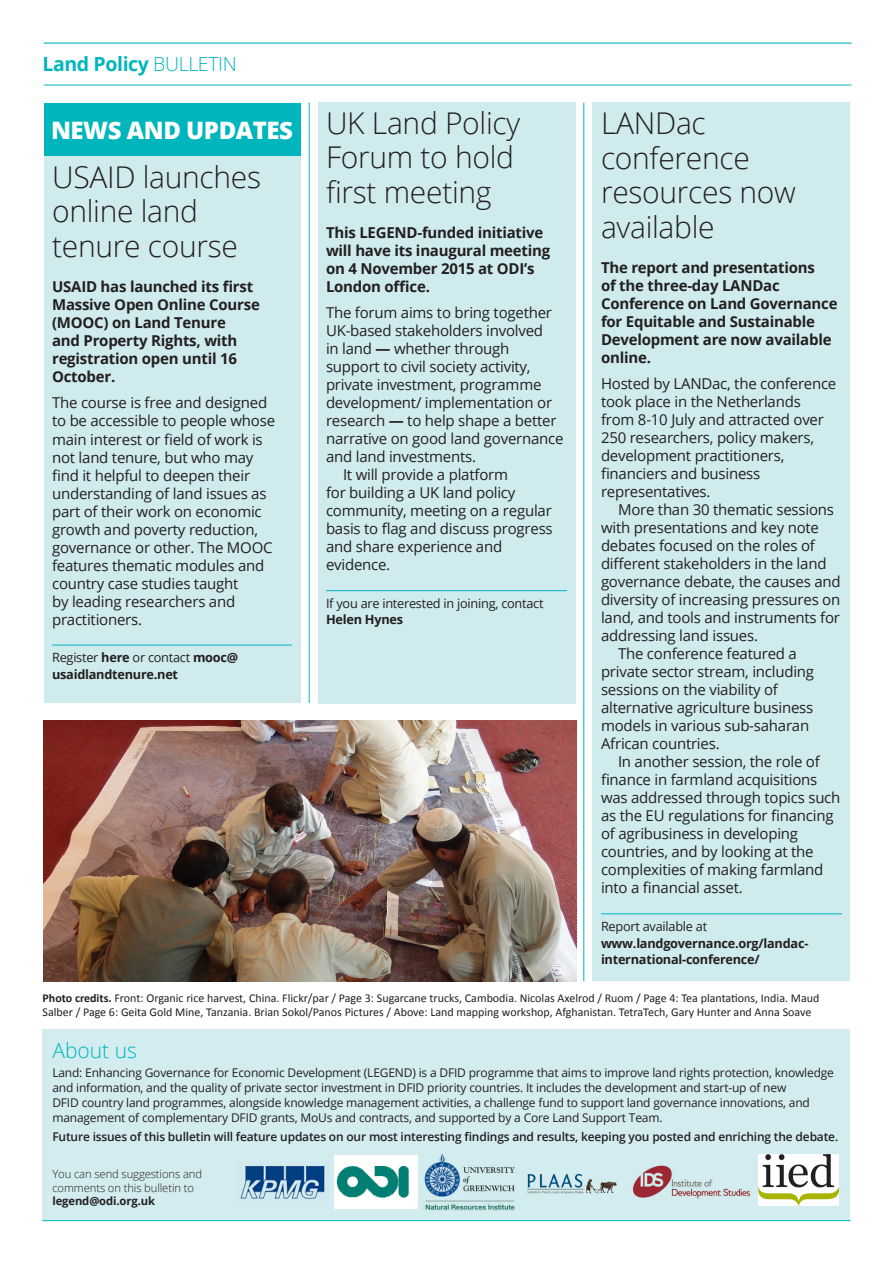
<style>
.page{position:relative;width:893px;height:1263px;background:#fff}
.page>*{position:absolute;margin:0;border:0;box-sizing:border-box;transform-origin:0 0}
.LEGEND_article_headi{font:300 30px/34.5px "Open Sans";letter-spacing:-.01em;color:#231f20}
.LEGEND_IN_BRIEF{font:800 24px "Open Sans";letter-spacing:-.02em;color:#fff}
.t1{font:300 21px "Open Sans";color:#00b6bc}
.t2{font:700 19.5px "Open Sans";letter-spacing:-.02em;color:#00b6bc}
.LEGEND_body_-_first{font:15px/18px "Open Sans";letter-spacing:-.015em;color:#231f20}
.LEGEND_body{font:15px/18px "Open Sans";letter-spacing:-.015em;color:#231f20}
.LEGEND_body_first_pa{font:700 15px/18px "Open Sans";letter-spacing:-.015em;color:#231f20}
.LEGEND_more_info{font:700 12.75px/16.5px "Open Sans";letter-spacing:-.02em;color:#231f20}
.LEGEND_more_info-2{font:12.75px/16.5px "Open Sans";letter-spacing:-.02em;color:#231f20}
.t3{font:12px/15px "Open Sans";letter-spacing:-.015em;color:#231f20}
.Footnote_text{font:12px/14.4px "Calibri";color:#231f20}
.t4{font:600 12px "Open Sans";letter-spacing:-.015em;color:#231f20}
.t5{font:300 11.25px/13.5px "Open Sans";letter-spacing:-.01em;color:#231f20}
.s1{font-weight:300}
.s2{font-weight:700}
.s3{font-weight:400}
</style>
<div class="page">
<div style="left:43px;top:1029px;width:807px;height:191px;background:#d2ecef"></div>
<img style="left:759px;top:1154px;width:79px;height:51px">
<img style="left:240px;top:1166px;width:85px;height:33px">
<img style="left:335px;top:1155px;width:83px;height:53px">
<img style="left:633px;top:1165px;width:117px;height:34px">
<img style="left:527px;top:1173px;width:90px;height:21px">
<img style="left:424px;top:1154px;width:91px;height:56px">
<hr style="left:43px;top:1220px;width:807px;height:1px;background:#00b6bc">
<hr style="left:44px;top:43px;width:807px;height:1px;background:#00b6bc">
<hr style="left:44px;top:85px;width:807px;height:1px;background:#00b6bc">
<div style="left:44px;top:103px;width:256px;height:53px;background:#00b6bc"></div>
<div style="left:592px;top:103px;width:258px;height:878px;background:#cfebed"></div>
<hr style="left:601px;top:913px;width:241px;height:1px;background:#00b6bc">
<img style="left:44px;top:720px;width:532px;height:261px">
<div style="left:44px;top:156px;width:256px;height:547px;background:#cfebed"></div>
<hr style="left:52px;top:645px;width:240px;height:1px;background:#00b6bc">
<div style="left:317px;top:102px;width:258px;height:601px;background:#cfebed"></div>
<hr style="left:326px;top:590px;width:241px;height:1px;background:#00b6bc">
<hr style="left:309px;top:103px;width:1px;height:600px;background:#00b6bc">
<hr style="left:583px;top:103px;width:1px;height:878px;background:#00b6bc">
<h3 class="t2" style="left:43px;top:50px;width:196px">Land Policy <span class="s1">BULLETIN</span></h3>
<p class="LEGEND_article_headi" style="left:326px;top:105px;width:196px">UK Land Policy<br>Forum to hold first meeting</p>
<p class="LEGEND_body_first_pa" style="left:326px;top:223px;width:226px">This LEGEND-funded initiative will have its inaugural meeting on 4 November 2015 at ODI’s<br>London office.</p>
<p class="LEGEND_body_-_first" style="left:326px;top:303px;width:239px">The forum aims to bring together<br>UK-based stakeholders involved<br>in land <span class="s2">—</span> whether through support to civil society activity, private investment, programme development/ implementation or research <span class="s2">—</span> to help shape a better narrative on good land governance and land investments.</p>
<p class="LEGEND_body" style="left:326px;top:465px;width:228px;text-indent:17px">It will provide a platform<br>for building a UK land policy community, meeting on a regular basis to flag and discuss progress and share experience and evidence.</p>
<p class="LEGEND_more_info-2" style="left:326px;top:595px;width:219px">If you are interested in joining, contact<br><span class="s2">Helen Hynes</span></p>
<p class="LEGEND_IN_BRIEF" style="left:51px;top:112px;width:243px">NEWS AND UPDATES</p>
<p class="LEGEND_article_headi" style="left:601px;top:105px;width:196px">LANDac conference resources now available</p>
<p class="LEGEND_body_first_pa" style="left:601px;top:258px;width:238px">The report and presentations<br>of the three-day LANDac<br>Conference on Land Governance for Equitable and Sustainable<br>Development are now available online.</p>
<p class="LEGEND_body_-_first" style="left:601px;top:374px;width:237px">Hosted by LANDac, the conference took place in the Netherlands from 8-10 July and attracted over<br>250 researchers, policy makers, development practitioners, financiers and business representatives.</p>
<p class="LEGEND_body" style="left:601px;top:500px;width:241px;text-indent:17px">More than 30 thematic sessions with presentations and key note debates focused on the roles of different stakeholders in the land governance debate, the causes and diversity of increasing pressures on land, and tools and instruments for addressing land issues.</p>
<p class="LEGEND_body" style="left:601px;top:644px;width:215px;text-indent:17px">The conference featured a private sector stream, including sessions on the viability of alternative agriculture business models in various sub-saharan<br>African countries.</p>
<p class="LEGEND_body" style="left:601px;top:752px;width:241px;text-indent:17px">In another session, the role of finance in farmland acquisitions was addressed through topics such as the EU regulations for financing of agribusiness in developing countries, and by looking at the complexities of making farmland into a financial asset.</p>
<p class="LEGEND_more_info" style="left:601px;top:918px;width:209px"><span class="s3">Report available at </span>www.landgovernance.org/landac&shy;international-conference/</p>
<p class="Footnote_text" style="left:43px;top:991px;width:778px"><span class="s2">Photo credits.</span> Front: Organic rice harvest, China. Flickr/par / Page 3: Sugarcane trucks, Cambodia. Nicolas Axelrod / Ruom / Page 4: Tea plantations, India. Maud<br>Salber / Page 6: Geita Gold Mine, Tanzania. Brian Sokol/Panos Pictures / Above: Land mapping workshop, Afghanistan. TetraTech, Gary Hunter and Anna Soave</p>
<p class="LEGEND_article_headi" style="left:52px;top:159px;width:211px">USAID launches online land tenure course</p>
<p class="LEGEND_body_first_pa" style="left:52px;top:277px;width:209px">USAID has launched its first<br>Massive Open Online Course (MOOC) on Land Tenure<br>and Property Rights, with registration open until 16<br>October.</p>
<p class="LEGEND_body_-_first" style="left:52px;top:394px;width:224px">The course is free and designed to be accessible to people whose main interest or field of work is not land tenure, but who may find it helpful to deepen their understanding of land issues as part of their work on economic growth and poverty reduction, governance or other. The MOOC features thematic modules and country case studies taught<br>by leading researchers and practitioners.</p>
<p class="LEGEND_more_info" style="left:52px;top:649px;width:188px"><span class="s3">Register</span> here <span class="s3">or contact</span> mooc@ usaidlandtenure.net</p>
<h3 class="t1" style="left:52px;top:1035px;width:86px">About us</h3>
<p class="t3" style="left:52px;top:1065px;width:783px">Land: Enhancing Governance for Economic Development (LEGEND) is a DFID programme that aims to improve land rights protection, knowledge and information, and the quality of private sector investment in DFID priority countries. It includes the development and start-up of new<br>DFID country land programmes, alongside knowledge management activities, a challenge fund to support land governance innovations, and management of complementary DFID grants, MoUs and contracts, and supported by a Core Land Support Team.</p>
<p class="t4" style="left:52px;top:1128px;width:787px">Future issues of this bulletin will feature updates on our most interesting findings and results, keeping you posted and enriching the debate.</p>
<p class="t5" style="left:52px;top:1167px;width:151px">You can send suggestions and comments on this bulletin to <span class="s2">legend@odi.org.uk</span></p>
</div>
